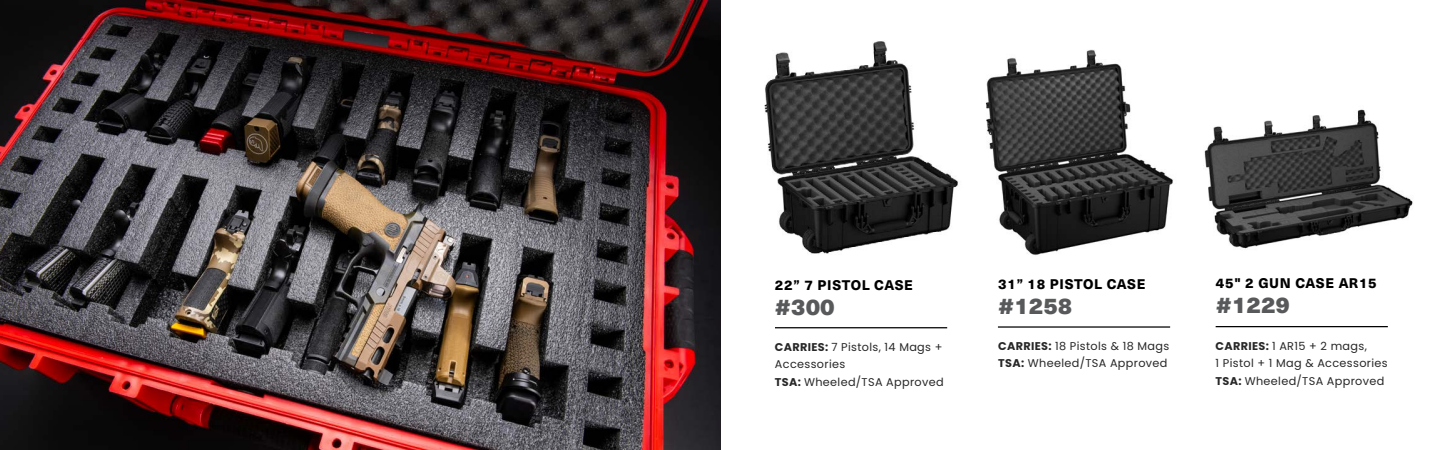
<style>
.page{position:relative;width:1440px;height:450px;background:#fff}
.page>*{position:absolute;margin:0;border:0;box-sizing:border-box;transform-origin:0 0}
.t1{font:900 22.5px "Neue Haas Unica W1 G";color:#58595b}
.t2{font:800 13.75px "Neue Haas Unica W1 G";letter-spacing:.05em;color:#000}
.t3{font:11.25px/17.5px "Poppins";letter-spacing:.03em;color:#282727}
.s1{font-weight:700}
</style>
<div class="page">
<img style="left:0;top:0;width:720px;height:450px">
<img style="left:1204px;top:109px;width:209px;height:140px">
<hr style="left:1216px;top:326px;width:172px;height:1px;background:#000">
<img style="left:986px;top:49px;width:187px;height:206px">
<hr style="left:998px;top:326px;width:172px;height:2px;background:#000">
<img style="left:764px;top:41px;width:194px;height:213px">
<hr style="left:775px;top:327px;width:172px;height:1px;background:#000">
<p class="t2" style="left:775px;top:274px;width:140px">22” 7 PISTOL CASE</p>
<h1 class="t1" style="left:775px;top:289px;width:61px">#300</h1>
<p class="t3" style="left:775px;top:338px;width:170px"><span class="s1">CARRIES:</span> 7 Pistols, 14 Mags +<br>Accessories<br><span class="s1">TSA:</span> Wheeled/TSA Approved</p>
<p class="t2" style="left:998px;top:273px;width:149px">31” 18 PISTOL CASE</p>
<h1 class="t1" style="left:998px;top:288px;width:76px">#1258</h1>
<p class="t3" style="left:998px;top:337px;width:173px"><span class="s1">CARRIES:</span> 18 Pistols &amp; 18 Mags<br><span class="s1">TSA:</span> Wheeled/TSA Approved</p>
<p class="t2" style="left:1216px;top:273px;width:162px">45" 2 GUN CASE AR15</p>
<h1 class="t1" style="left:1216px;top:288px;width:76px">#1229</h1>
<p class="t3" style="left:1216px;top:337px;width:174px"><span class="s1">CARRIES:</span> 1 AR15 + 2 mags,<br>1 Pistol + 1 Mag &amp; Accessories<br><span class="s1">TSA:</span> Wheeled/TSA Approved</p>
</div>
